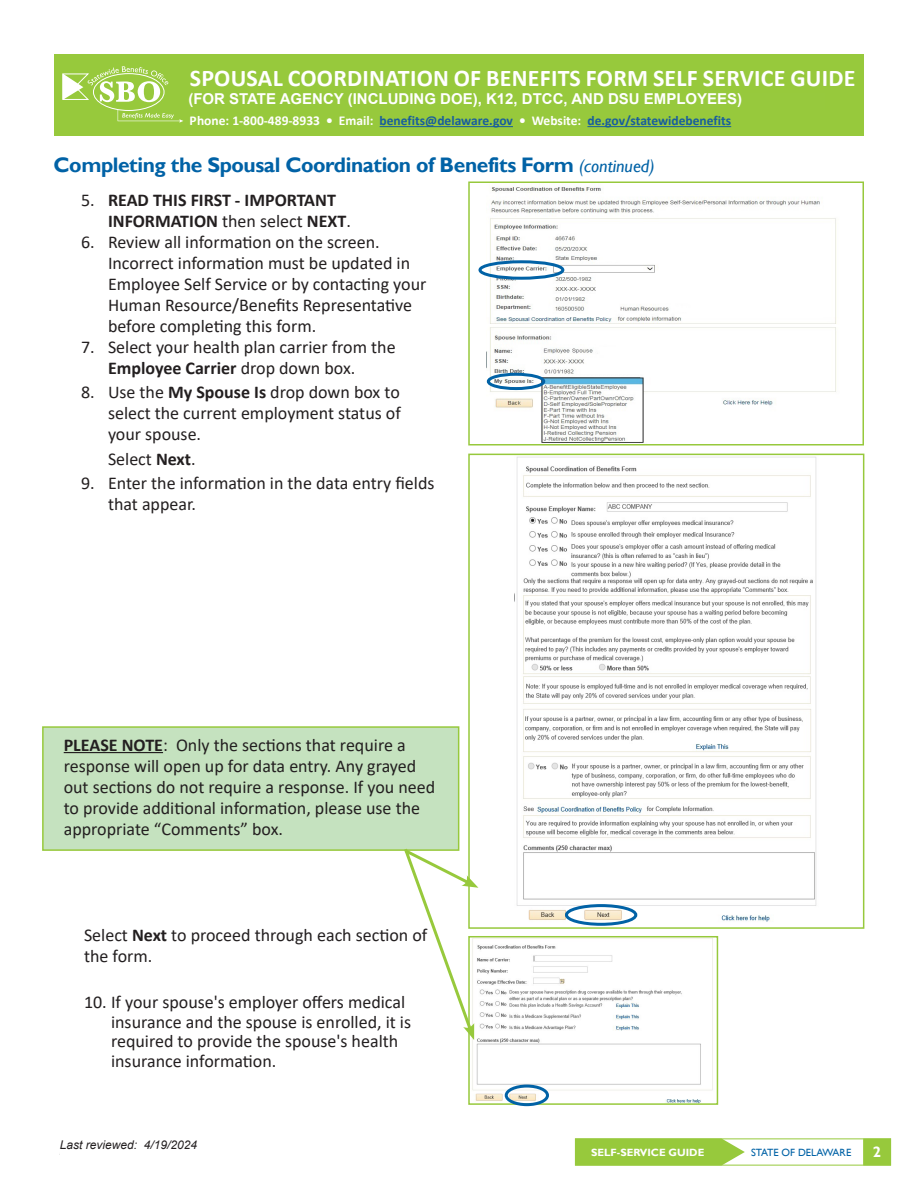
<style>
.page{position:relative;width:918px;height:1188px;background:#fff}
.page>*{position:absolute;margin:0;border:0;box-sizing:border-box;transform-origin:0 0}
.t1{font:700 24px "Calibri";letter-spacing:.01em;color:#fff}
.t2{font:700 21px "Gill Sans";letter-spacing:-.02em;color:#0162a6}
.BoldNumbers{font:18px/21px "Calibri";color:#231f20}
.BoldNumbers-2{font:700 18px/21px "Calibri";color:#231f20}
.t3{font:700 15px "Arial";color:#fff}
.t4{font:italic 300 15px "Calibri";color:#231f20}
.t5{font:700 15px "Gill Sans";color:#fff}
.t6{font:700 13.5px/22.5px "Calibri";color:#fff}
.t7{font:italic 12px "Arial";color:#231f20}
.t8{font:700 10.5px "Gill Sans";color:#fff}
.t9{font:10.5px "Gill Sans";color:#0162a6}
.s1{color:#175d9e}
.s2{font-weight:400;font-style:italic;font-size:18px}
.s3{font-weight:400}
.s4{font-weight:700}
</style>
<div class="page">
<svg style="left:575px;top:1138px;width:170px;height:28px;background:#9ecc4a"></svg>
<div style="left:864px;top:1139px;width:26px;height:26px;background:#97c93c"></div>
<div style="left:863px;top:1139px;width:28px;height:27px;border:2px solid #97c93c"></div>
<svg style="left:864px;top:1139px;width:1px;height:26px"></svg>
<div style="left:54px;top:54px;width:810px;height:81px;background:#97c93c"></div>
<hr style="left:380px;top:126px;width:133px;height:1px;background:#175d9e">
<hr style="left:587px;top:126px;width:144px;height:1px;background:#175d9e">
<svg style="left:62px;top:66px;width:106px;height:36px"></svg>
<svg style="left:118px;top:109px;width:65px;height:14px"></svg>
<div style="left:42px;top:726px;width:417px;height:125px;background:#c5e2bf;border:2px solid #97c93c"></div>
<img style="left:486px;top:187px;width:351px;height:256px">
<div style="left:468px;top:182px;width:396px;height:264px;border:2px solid #97c93c"></div>
<img style="left:514px;top:457px;width:303px;height:469px">
<div style="left:468px;top:454px;width:396px;height:475px;border:2px solid #97c93c"></div>
<img style="left:472px;top:939px;width:241px;height:163px">
<div style="left:468px;top:936px;width:250px;height:169px;border:2px solid #97c93c"></div>
<div style="left:487px;top:373px;width:58px;height:17px;border:3px solid #0162a6;border-radius:50%"></div>
<div style="left:565px;top:904px;width:72px;height:22px;border:3px solid #0162a6;border-radius:50%"></div>
<div style="left:505px;top:1085px;width:44px;height:21px;border:3px solid #0162a6;border-radius:50%"></div>
<hr style="left:64px;top:752px;width:99px;height:1px;background:#231f20">
<svg style="left:401px;top:845px;width:77px;height:195px"></svg>
<div style="left:478px;top:260px;width:86px;height:20px;border:3px solid #0162a6;border-radius:50%"></div>
<h1 class="t1" style="left:190px;top:61px;width:667px">SPOUSAL COORDINATION OF BENEFITS FORM SELF SERVICE GUIDE</h1>
<p class="t6" style="left:189px;top:87px;width:543px">(FOR STATE, K12, DOE, DTCC AND DSU EMPLOYEES)<br>Phone: 1-800-489-8933 • Email: <span class="s1">benefits@delaware.gov</span> • Website: <span class="s1">de.gov/statewidebenefits</span></p>
<p class="t3" style="left:188px;top:88px;width:555px">(FOR STATE AGENCY (INCLUDING DOE), K12, DTCC, AND DSU EMPLOYEES)</p>
<p class="t2" style="left:54px;top:152px;width:603px">Completing the Spousal Coordination of Benefits Form <span class="s2">(continued)</span></p>
<p class="BoldNumbers-2" style="left:108px;top:189px;width:244px;text-indent:-27px"><span class="s3">5.</span> READ THIS FIRST - IMPORTANT<br>INFORMATION <span class="s3">then select</span> NEXT<span class="s3">.</span></p>
<p class="BoldNumbers" style="left:108px;top:231px;width:320px;text-indent:-27px">6. Review all information on the screen.<br>Incorrect information must be updated in Employee Self Service or by contacting your Human Resource/Benefits Representative before completing this form.</p>
<p class="BoldNumbers" style="left:108px;top:336px;width:289px;text-indent:-27px">7. Select your health plan carrier from the<br><span class="s4">Employee Carrier</span> drop down box.</p>
<p class="BoldNumbers" style="left:108px;top:381px;width:294px;text-align:justify;text-indent:-27px">8. Use the <span class="s4">My Spouse Is</span> drop down box to select the current employment status of your spouse.</p>
<p class="BoldNumbers" style="left:108px;top:448px;width:89px">Select <span class="s4">Next</span>.</p>
<p class="BoldNumbers" style="left:108px;top:472px;width:328px;text-indent:-27px">9. Enter the information in the data entry fields that appear.</p>
<p class="BoldNumbers" style="left:64px;top:734px;width:373px"><span class="s4">PLEASE NOTE</span>: Only the sections that require a response will open up for data entry. Any grayed out sections do not require a response. If you need to provide additional information, please use the appropriate “Comments” box.</p>
<p class="BoldNumbers" style="left:84px;top:924px;width:345px">Select <span class="s4">Next</span> to proceed through each section of the form.</p>
<p class="BoldNumbers" style="left:111px;top:992px;width:302px;line-height:19.5px;text-indent:-27px">10. If your spouse's employer offers medical insurance and the spouse is enrolled, it is required to provide the spouse's health insurance information.</p>
<p class="t7" style="left:60px;top:1138px;width:139px">Last reviewed: 4/19/2024</p>
<p class="t4" style="left:59px;top:1141px;width:155px">Last reviewed: 4/20/2021</p>
<p class="t8" style="left:591px;top:1146px;width:115px">SELF-SERVICE GUIDE</p>
<p class="t9" style="left:751px;top:1146px;width:102px">STATE OF DELAWARE</p>
<p class="t5" style="left:873px;top:1143px;width:10px">2</p>
</div>
